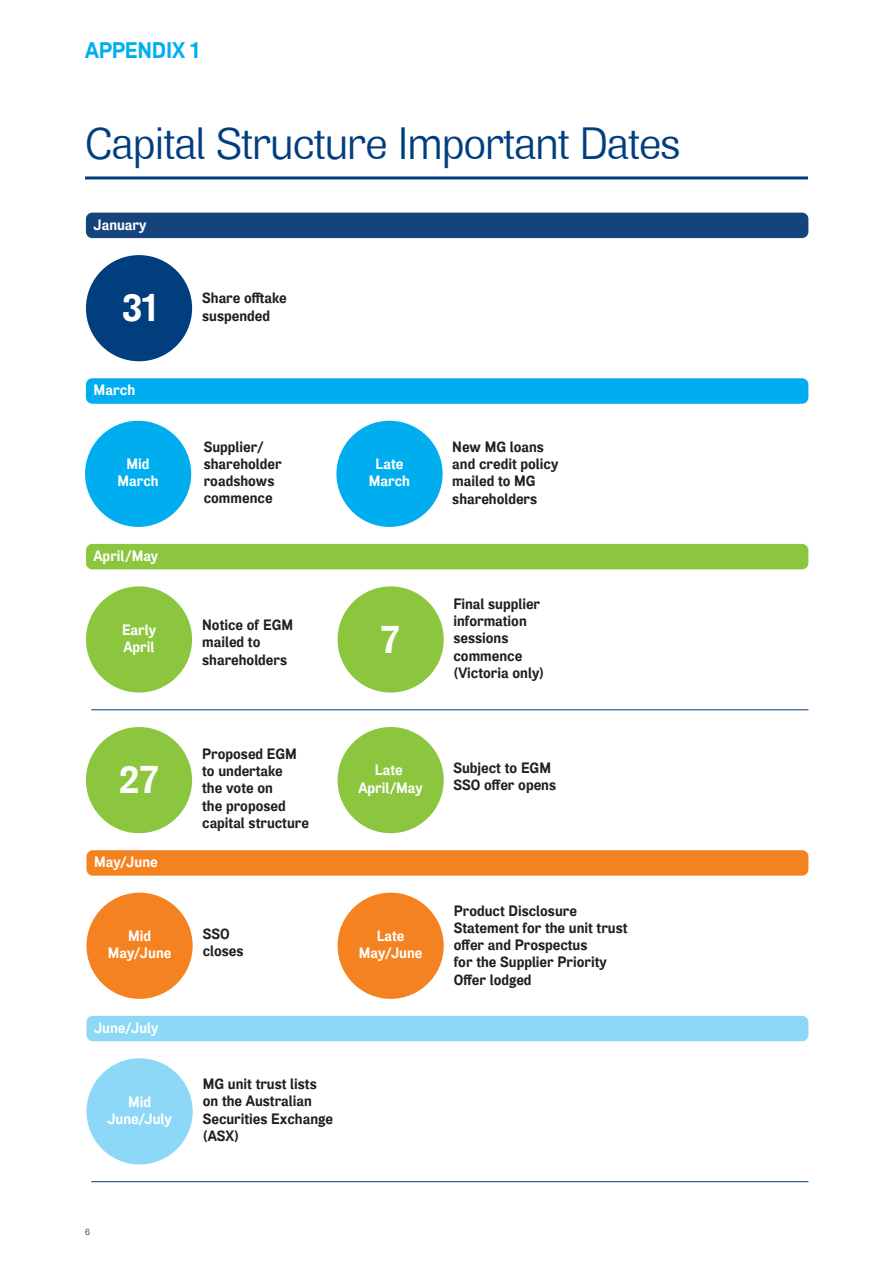
<style>
.page{position:relative;width:893px;height:1263px;background:#fff}
.page>*{position:absolute;margin:0;border:0;box-sizing:border-box;transform-origin:0 0}
.A_Heads___30_30pt{font:45px "Air";letter-spacing:-.02em;color:#013e7e}
.t1{font:700 38.55px "Air";color:#fff}
.Appendix_Head___15_1{font:700 22.5px "Air";letter-spacing:-.01em;color:#00aeef}
.t2{font:700 15px/17.2px "Air";color:#231f20}
.t3{font:700 15px/17.2px "Air";color:#fff;text-align:center}
.t4{font:9px "Air";color:#013e7e}
</style>
<div class="page">
<hr style="left:85px;top:176px;width:723px;height:3px;background:#013e7e">
<div style="left:86px;top:850px;width:722px;height:26px;background:#f58220;border-radius:6px"></div>
<div style="left:86px;top:1016px;width:722px;height:25px;background:#8dd7f7;border-radius:6px"></div>
<div style="left:338px;top:727px;width:106px;height:106px;background:#8bc63e;border-radius:50%"></div>
<div style="left:86px;top:727px;width:106px;height:106px;background:#8bc63e;border-radius:50%"></div>
<div style="left:86px;top:544px;width:722px;height:25px;background:#8bc63e;border-radius:6px"></div>
<div style="left:86px;top:378px;width:722px;height:26px;background:#00aeef;border-radius:6px"></div>
<div style="left:86px;top:213px;width:722px;height:25px;background:#15437c;border-radius:6px"></div>
<div style="left:86px;top:255px;width:106px;height:106px;background:#013e7e;border-radius:50%"></div>
<div style="left:336px;top:421px;width:107px;height:106px;background:#00aeef;border-radius:50%"></div>
<div style="left:85px;top:421px;width:106px;height:106px;background:#00aeef;border-radius:50%"></div>
<div style="left:338px;top:586px;width:106px;height:106px;background:#8bc63e;border-radius:50%"></div>
<div style="left:86px;top:586px;width:106px;height:106px;background:#8bc63e;border-radius:50%"></div>
<div style="left:86px;top:893px;width:107px;height:106px;background:#f58220;border-radius:50%"></div>
<div style="left:338px;top:893px;width:106px;height:106px;background:#f58220;border-radius:50%"></div>
<div style="left:86px;top:1058px;width:107px;height:106px;background:#8dd7f7;border-radius:50%"></div>
<hr style="left:91px;top:709px;width:717px;height:1px;background:#013e7e">
<hr style="left:91px;top:1181px;width:717px;height:1px;background:#013e7e">
<p class="Appendix_Head___15_1" style="left:85px;top:37px;width:116px">APPENDIX 1</p>
<p class="A_Heads___30_30pt" style="left:85px;top:117px;width:597px">Capital Structure Important Dates</p>
<p class="t3" style="left:93px;top:217px;width:54px">January</p>
<p class="t1" style="left:122px;top:284px;width:38px">31</p>
<p class="t3" style="left:94px;top:382px;width:43px">March</p>
<p class="t3" style="left:118px;top:455px;width:43px">Mid<br>March</p>
<p class="t3" style="left:93px;top:547px;width:66px">April/May</p>
<p class="t3" style="left:122px;top:621px;width:35px;text-align:left">Early<br>April</p>
<p class="t2" style="left:202px;top:290px;width:86px">Share offtake suspended</p>
<p class="t2" style="left:204px;top:438px;width:79px">Supplier/ shareholder roadshows commence</p>
<p class="t2" style="left:202px;top:617px;width:92px">Notice of EGM mailed to shareholders</p>
<p class="t3" style="left:369px;top:455px;width:43px">Late<br>March</p>
<p class="t1" style="left:381px;top:616px;width:20px">7</p>
<p class="t2" style="left:452px;top:438px;width:107px">New MG loans and credit policy mailed to MG shareholders</p>
<p class="t2" style="left:453px;top:595px;width:92px">Final supplier information sessions commence (Victoria only)</p>
<p class="t2" style="left:202px;top:745px;width:108px">Proposed EGM to undertake<br>the vote on<br>the proposed capital structure</p>
<p class="t1" style="left:118px;top:757px;width:41px">27</p>
<p class="t2" style="left:453px;top:759px;width:104px">Subject to EGM<br>SSO offer opens</p>
<p class="t3" style="left:358px;top:762px;width:66px">Late<br>April/May</p>
<p class="t3" style="left:94px;top:854px;width:65px">May/June</p>
<p class="t3" style="left:108px;top:927px;width:65px">Mid<br>May/June</p>
<p class="t3" style="left:94px;top:1019px;width:66px">June/July</p>
<p class="t3" style="left:107px;top:1093px;width:66px">Mid<br>June/July</p>
<p class="t2" style="left:203px;top:925px;width:42px">SSO closes</p>
<p class="t3" style="left:359px;top:927px;width:65px">Late<br>May/June</p>
<p class="t2" style="left:203px;top:1076px;width:132px">MG unit trust lists on the Australian<br>Securities Exchange (ASX)</p>
<p class="t2" style="left:454px;top:902px;width:175px">Product Disclosure<br>Statement for the unit trust offer and Prospectus<br>for the Supplier Priority<br>Offer lodged</p>
<p class="t4" style="left:85px;top:1227px;width:6px">6</p>
</div>
